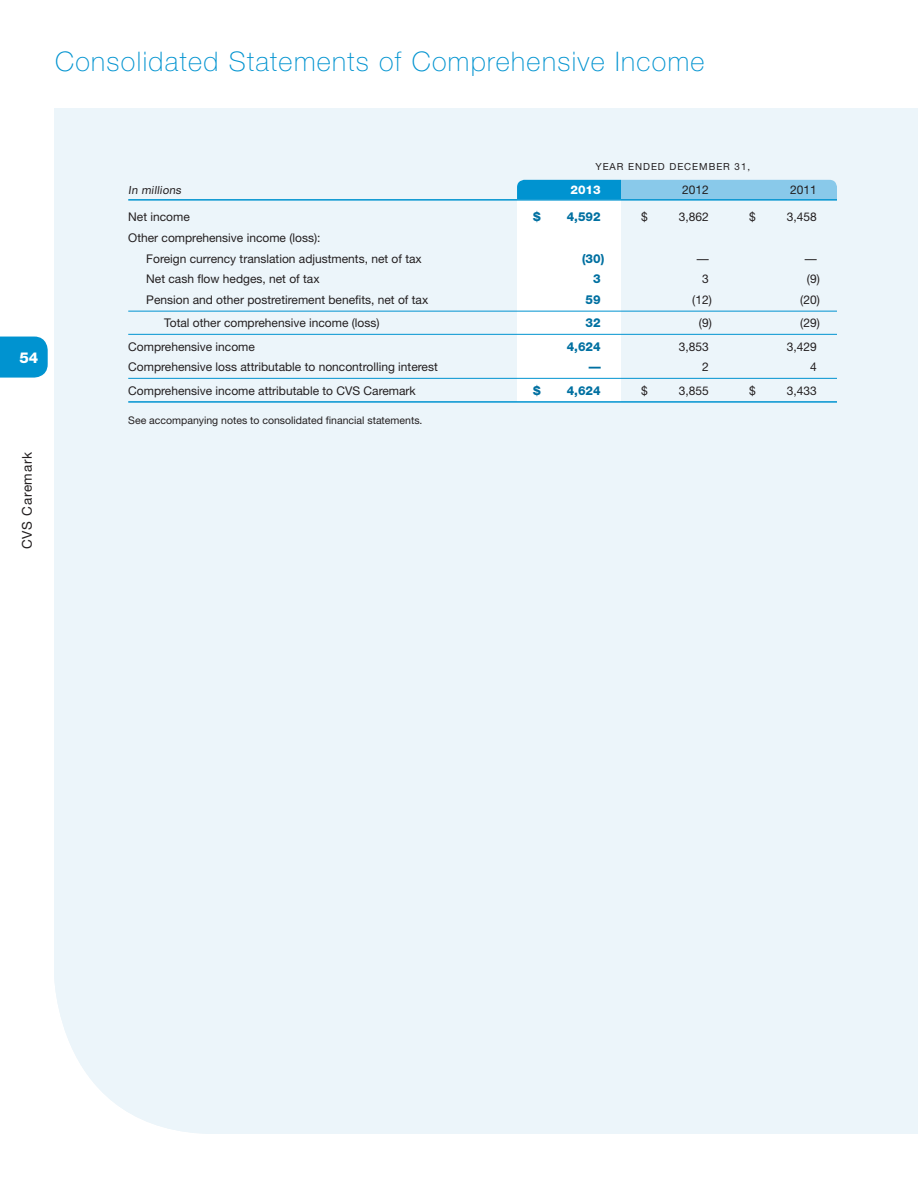
<style>
.page{position:relative;width:918px;height:1188px;background:#fff}
.page>*{position:absolute;margin:0;border:0;box-sizing:border-box;transform-origin:0 0}
.Page_Header_12{font:100 27px "Helvetica Neue";letter-spacing:.05em;color:#0093d0}
.t1{font:800 15px "Helvetica Neue";color:#fff}
.t2{font:13.5px "Helvetica Neue";letter-spacing:.05em;color:#231f20}
.Table_4_col_12{font:800 12.3px "Helvetica Neue";color:#0070a1}
.Table_4_col_Total_12{font:800 12.3px "Helvetica Neue";color:#0070a1}
.Table_4_col_Sub_12{font:800 12.3px "Helvetica Neue";color:#0070a1}
.Table_4_col_12-2{font:12px "Helvetica Neue";color:#231f20}
.Table_4_col_Sub_12-2{font:12px "Helvetica Neue";color:#231f20}
.Table_4_col_Total_12-2{font:12px "Helvetica Neue";color:#231f20}
.Table_4_col_header_1{font:12px "Helvetica Neue";color:#231f20}
.Table_4_col_header_1-2{font:800 12px "Helvetica Neue";color:#fff}
.Table_4_col_header_1-3{font:11.25px "Helvetica Neue";color:#231f20}
.Footnote_12{font:10.5px "Helvetica Neue";color:#231f20}
.Year_ended_12{font:9.75px "Helvetica Neue";letter-spacing:.1em;color:#231f20}
</style>
<div class="page">
<div style="left:54px;top:108px;width:864px;height:1026px;background:#ecf5fa"></div>
<svg style="left:517px;top:180px;width:320px;height:19px;background:#5db7e1"></svg>
<div style="left:517px;top:200px;width:104px;height:202px;background:#fff"></div>
<svg style="left:0;top:337px;width:48px;height:41px;background:#0d98d2"></svg>
<hr style="left:128px;top:199px;width:709px;height:2px;background:#0093d0">
<hr style="left:128px;top:311px;width:709px;height:1px;background:#0093d0">
<hr style="left:128px;top:334px;width:709px;height:1px;background:#0093d0">
<hr style="left:128px;top:378px;width:709px;height:1px;background:#0093d0">
<hr style="left:128px;top:401px;width:709px;height:2px;background:#0093d0">
<p class="Page_Header_12" style="left:55px;top:46px;width:651px">Consolidated Statements of Comprehensive Income</p>
<p class="t1" style="left:19px;top:349px;width:20px">54</p>
<p class="t2" style="left:19px;top:549px;width:98px;rotate:-90deg">CVS Caremark</p>
<p class="Year_ended_12" style="left:595px;top:160px;width:156px">YEAR ENDED DECEMBER 31,</p>
<p class="Table_4_col_header_1-3" style="left:128px;top:183px;width:56px">In millions</p>
<p class="Table_4_col_header_1-2" style="left:571px;top:182px;width:32px">2013</p>
<p class="Table_4_col_header_1" style="left:682px;top:182px;width:28px">2012</p>
<p class="Table_4_col_header_1" style="left:790px;top:182px;width:28px">2011</p>
<p class="Table_4_col_12-2" style="left:128px;top:210px;width:63px">Net income</p>
<p class="Table_4_col_12" style="left:533px;top:209px;width:9px">$</p>
<p class="Table_4_col_12" style="left:567px;top:209px;width:36px">4,592</p>
<p class="Table_4_col_12-2" style="left:641px;top:210px;width:8px">$</p>
<p class="Table_4_col_12-2" style="left:679px;top:210px;width:32px">3,862</p>
<p class="Table_4_col_12-2" style="left:749px;top:210px;width:8px">$</p>
<p class="Table_4_col_12-2" style="left:787px;top:210px;width:32px">3,458</p>
<p class="Table_4_col_12-2" style="left:128px;top:230px;width:194px">Other comprehensive income (loss):</p>
<p class="Table_4_col_12-2" style="left:146px;top:251px;width:277px">Foreign currency translation adjustments, net of tax</p>
<p class="Table_4_col_12" style="left:582px;top:251px;width:24px">(30)</p>
<p class="Table_4_col_12-2" style="left:697px;top:251px;width:13px">—</p>
<p class="Table_4_col_12-2" style="left:805px;top:251px;width:13px">—</p>
<p class="Table_4_col_12-2" style="left:146px;top:272px;width:175px">Net cash flow hedges, net of tax</p>
<p class="Table_4_col_12" style="left:593px;top:272px;width:9px">3</p>
<p class="Table_4_col_12-2" style="left:702px;top:272px;width:8px">3</p>
<p class="Table_4_col_12-2" style="left:807px;top:272px;width:14px">(9)</p>
<p class="Table_4_col_Sub_12-2" style="left:146px;top:293px;width:284px">Pension and other postretirement benefits, net of tax</p>
<p class="Table_4_col_Sub_12" style="left:586px;top:293px;width:17px">59</p>
<p class="Table_4_col_Sub_12-2" style="left:692px;top:293px;width:21px">(12)</p>
<p class="Table_4_col_Sub_12-2" style="left:800px;top:293px;width:21px">(20)</p>
<p class="Table_4_col_Sub_12-2" style="left:164px;top:316px;width:217px">Total other comprehensive income (loss)</p>
<p class="Table_4_col_Sub_12" style="left:586px;top:316px;width:17px">32</p>
<p class="Table_4_col_Sub_12-2" style="left:699px;top:316px;width:14px">(9)</p>
<p class="Table_4_col_Sub_12-2" style="left:800px;top:316px;width:21px">(29)</p>
<p class="Table_4_col_12-2" style="left:128px;top:339px;width:128px">Comprehensive income</p>
<p class="Table_4_col_12" style="left:567px;top:339px;width:36px">4,624</p>
<p class="Table_4_col_12-2" style="left:679px;top:339px;width:32px">3,853</p>
<p class="Table_4_col_12-2" style="left:787px;top:339px;width:32px">3,429</p>
<p class="Table_4_col_Sub_12-2" style="left:128px;top:360px;width:311px">Comprehensive loss attributable to noncontrolling interest</p>
<p class="Table_4_col_Sub_12" style="left:589px;top:360px;width:14px">—</p>
<p class="Table_4_col_Sub_12-2" style="left:702px;top:360px;width:8px">2</p>
<p class="Table_4_col_Sub_12-2" style="left:810px;top:360px;width:8px">4</p>
<p class="Table_4_col_Total_12-2" style="left:128px;top:383px;width:289px">Comprehensive income attributable to CVS Caremark</p>
<p class="Table_4_col_Total_12" style="left:533px;top:383px;width:9px">$</p>
<p class="Table_4_col_Total_12" style="left:567px;top:383px;width:36px">4,624</p>
<p class="Table_4_col_Total_12-2" style="left:641px;top:383px;width:8px">$</p>
<p class="Table_4_col_Total_12-2" style="left:679px;top:383px;width:32px">3,855</p>
<p class="Table_4_col_Total_12-2" style="left:749px;top:383px;width:8px">$</p>
<p class="Table_4_col_Total_12-2" style="left:787px;top:383px;width:32px">3,433</p>
<p class="Footnote_12" style="left:128px;top:414px;width:296px">See accompanying notes to consolidated financial statements.</p>
</div>
